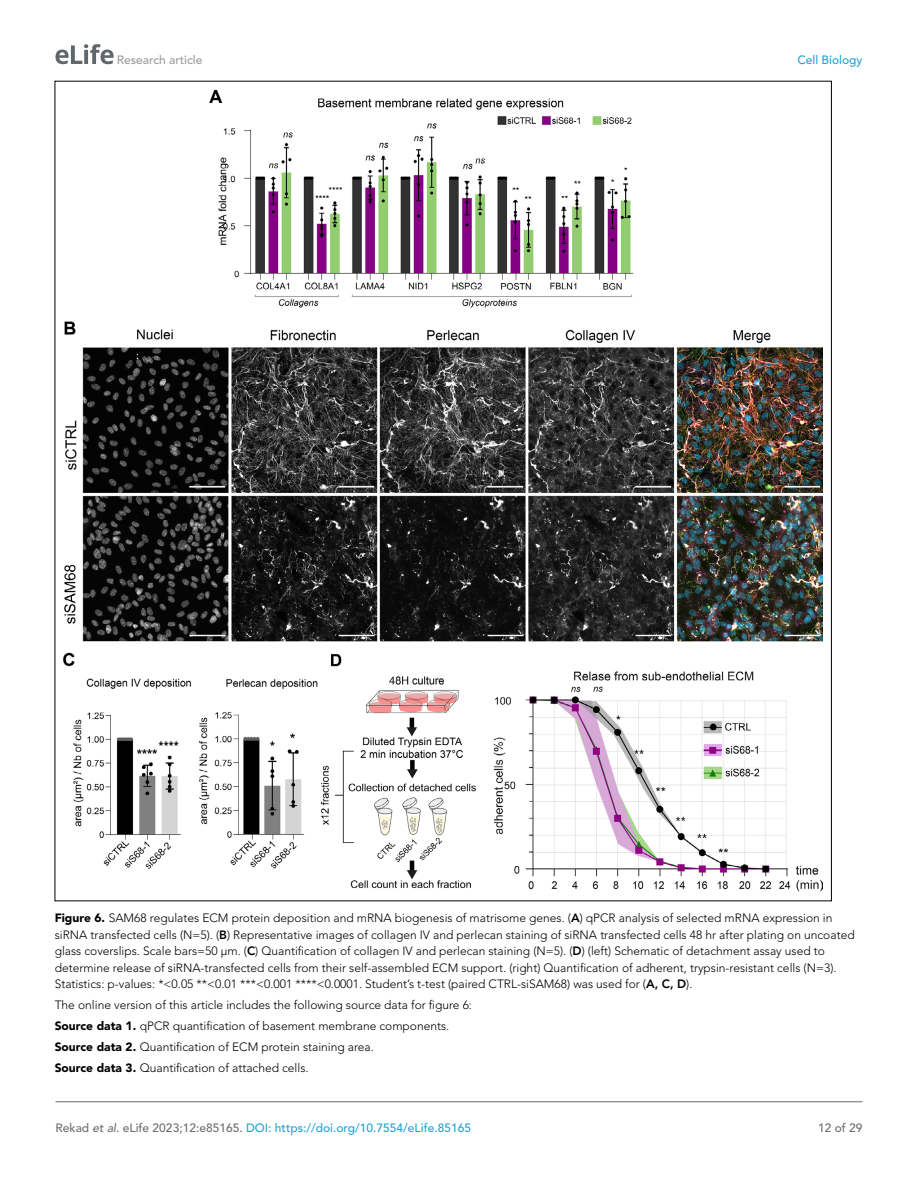
<style>
.page{position:relative;width:918px;height:1188px;background:#fff}
.page>*{position:absolute;margin:0;border:0;box-sizing:border-box;transform-origin:0 0}
.t1{font:300 12px/16.5px "Avenir LT Std";color:#000}
.t2{font:500 12px "Avenir LT Std";color:#1ea4d7}
.t3{font:500 12px "Avenir LT Std";color:#9a9a9a}
.t4{font:500 12px "Avenir LT Std";color:#6e6e70}
.s1{font-weight:900}
.s2{font-weight:800}
.s3{color:#6e6e70}
.s4{font-style:italic;color:#6e6e70}
</style>
<div class="page">
<svg style="left:56px;top:44px;width:58px;height:20px"></svg>
<hr style="left:56px;top:1101px;width:806px;height:1px;background:#6e6e70">
<img style="left:64px;top:90px;width:758px;height:802px">
<p class="t3" style="left:117px;top:53px;width:81px">Research article</p>
<p class="t2" style="left:797px;top:53px;width:67px">Cell Biology</p>
<p class="t1" style="left:55px;top:910px;width:801px"><span class="s1">Figure 6.</span> SAM68 regulates ECM protein deposition and mRNA biogenesis of matrisome genes. (<span class="s2">A</span>) qPCR analysis of selected mRNA expression in siRNA transfected cells (N=5). (<span class="s2">B</span>) Representative images of collagen IV and perlecan staining of siRNA transfected cells 48 hr after plating on uncoated glass coverslips. Scale bars=50 μm. (<span class="s2">C</span>) Quantification of collagen IV and perlecan staining (N=5). (<span class="s2">D</span>) (left) Schematic of detachment assay used to determine release of siRNA-transfected cells from their self-assembled ECM support. (right) Quantification of adherent, trypsin-resistant cells (N=3).<br>Statistics: p-values: *&lt;0.05 **&lt;0.01 ***&lt;0.001 ****&lt;0.0001. Student’s t-test (paired CTRL-siSAM68) was used for (<span class="s2">A, C, D</span>).</p>
<p class="t1" style="left:55px;top:994px;width:419px;line-height:21px">The online version of this article includes the following source data for figure 6:<br><span class="s1">Source data 1.</span> qPCR quantification of basement membrane components.<br><span class="s1">Source data 2.</span> Quantification of ECM protein staining area.<br><span class="s1">Source data 3.</span> Quantification of attached cells.</p>
<p class="t2" style="left:56px;top:1121px;width:417px"><span class="s3">Rekad</span> <span class="s4">et al</span><span class="s3">. eLife 2023;12:e85165.</span> DOI: https://doi.org/10.7554/eLife.85165</p>
<p class="t4" style="left:818px;top:1121px;width:46px">12 of 29</p>
</div>
